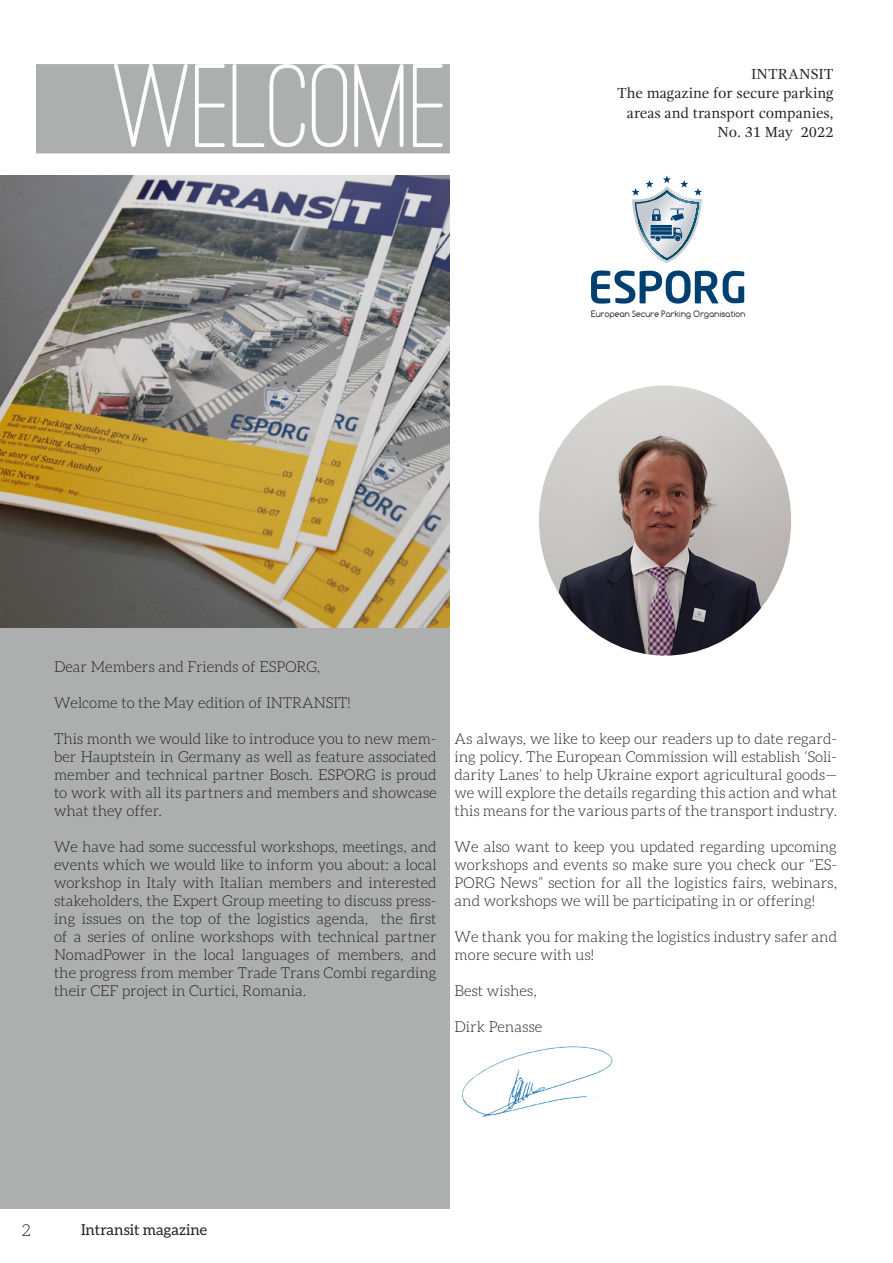
<style>
.page{position:relative;width:893px;height:1263px;background:#fff}
.page>*{position:absolute;margin:0;border:0;box-sizing:border-box;transform-origin:0 0}
.TITLE_1{font:500 123px "Ostrich Sans Rounded";color:#fff}
.t1{font:300 16.5px "Aleo";color:#231f20}
.TEXT_TITLE{font:300 15px/18px "Aleo";color:#231f20;text-align:justify}
.TEXT_TITLE-2{font:15px "Gandhi Serif";color:#231f20}
.t2{font:15px "Aleo";color:#231f20}
.t3{font:9.15px "Comfortaa";color:#231f20;scale:.95 1}
</style>
<div class="page">
<div style="left:0;top:176px;width:450px;height:1033px;background:#adaeae"></div>
<img style="left:0;top:176px;width:450px;height:451px">
<div style="left:36px;top:64px;width:414px;height:89px;background:#adaeae"></div>
<img style="left:539px;top:385px;width:252px;height:271px">
<img style="left:461px;top:1046px;width:152px;height:71px">
<svg style="left:591px;top:270px;width:153px;height:34px"></svg>
<svg style="left:632px;top:175px;width:70px;height:88px"></svg>
<hr style="left:892px;top:0;width:1px;height:176px;background:#253f8e">
<p class="TITLE_1" style="left:113px;top:33px;width:338px">WELCOME</p>
<p class="TEXT_TITLE-2" style="left:751px;top:65px;width:84px">INTRANSIT</p>
<p class="TEXT_TITLE-2" style="left:617px;top:85px;width:218px">The magazine for secure parking</p>
<p class="TEXT_TITLE-2" style="left:627px;top:104px;width:208px">areas and transport companies,</p>
<p class="TEXT_TITLE-2" style="left:718px;top:124px;width:118px">No. 31 May 2022</p>
<p class="t3" style="left:591px;top:309px;width:164px">European Secure Parking Organisation</p>
<p class="TEXT_TITLE" style="left:54px;top:657px;width:268px">Dear Members and Friends of ESPORG,</p>
<p class="TEXT_TITLE" style="left:54px;top:693px;width:298px">Welcome to the May edition of INTRANSIT!</p>
<p class="TEXT_TITLE" style="left:54px;top:729px;width:384px">This month we would like to introduce you to new mem&shy;ber Hauptstein in Germany as well as feature associated member and technical partner Bosch. ESPORG is proud to work with all its partners and members and showcase what they offer.</p>
<p class="TEXT_TITLE" style="left:54px;top:837px;width:384px">We have had some successful workshops, meetings, and events which we would like to inform you about: a local workshop in Italy with Italian members and interested stakeholders, the Expert Group meeting to discuss press&shy;ing issues on the top of the logistics agenda, the first of a series of online workshops with technical partner NomadPower in the local languages of members, and the progress from member Trade Trans Combi regarding their CEF project in Curtici, Romania.</p>
<p class="TEXT_TITLE" style="left:454px;top:730px;width:384px">As always, we like to keep our readers up to date regard&shy;ing policy. The European Commission will establish ‘Soli&shy;darity Lanes’ to help Ukraine export agricultural goods— we will explore the details regarding this action and what this means for the various parts of the transport industry.</p>
<p class="TEXT_TITLE" style="left:454px;top:838px;width:384px">We also want to keep you updated regarding upcoming workshops and events so make sure you check our “ES-PORG News” section for all the logistics fairs, webinars, and workshops we will be participating in or offering!</p>
<p class="TEXT_TITLE" style="left:454px;top:928px;width:384px">We thank you for making the logistics industry safer and more secure with us!</p>
<p class="TEXT_TITLE" style="left:454px;top:982px;width:84px">Best wishes,</p>
<p class="TEXT_TITLE" style="left:454px;top:1018px;width:89px">Dirk Penasse</p>
<p class="t1" style="left:22px;top:1221px;width:10px">2</p>
<p class="t2" style="left:81px;top:1221px;width:128px">Intransit magazine</p>
</div>
